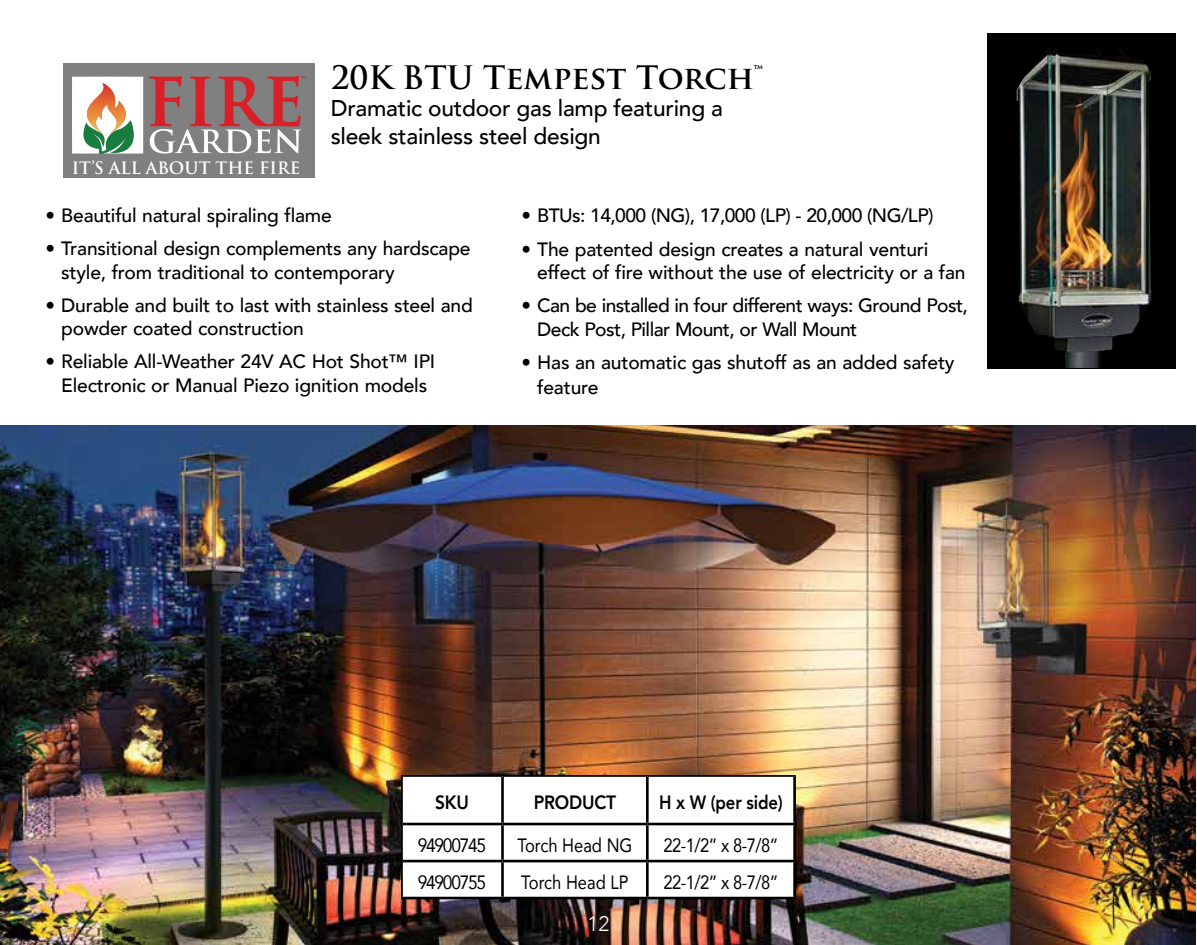
<style>
.page{position:relative;width:1197px;height:945px;background:#fff}
.page>*{position:absolute;margin:0;border:0;box-sizing:border-box;transform-origin:0 0}
.t1{font:700 31.5px "Trajan Pro";color:#000}
.t2{font:500 22.75px/27.3px "Avenir";letter-spacing:-.01em;color:#000}
.t3{font:300 21px "Avenir";color:#fff}
.t4{font:500 19.25px/23.1px "Avenir";letter-spacing:-.01em;color:#000}
.t5{font:500 19.25px/23.1px "Avenir";letter-spacing:-.03em;color:#000}
.t6{font:19.25px "Avenir";letter-spacing:-.05em;color:#000;scale:.86 1}
.t7{font:19.25px "Avenir";color:#000;scale:.86 1}
.t8{font:19.25px "Avenir";letter-spacing:-.07em;color:#000;scale:.9 1}
.t9{font:800 19.25px "Avenir";letter-spacing:-.01em;color:#000;scale:.87 1}
.t10{font:800 19.25px "Avenir";letter-spacing:-.01em;color:#000;scale:.9 1}
.t11{font:700 16.62px "Trajan Pro";color:#fff}
</style>
<div class="page">
<img style="left:0;top:425px;width:1195px;height:520px">
<svg style="left:403px;top:777px;width:390px;height:120px"></svg>
<hr style="left:501px;top:777px;width:3px;height:46px;background:#000">
<hr style="left:646px;top:777px;width:3px;height:46px;background:#000">
<hr style="left:793px;top:777px;width:3px;height:46px;background:#000">
<hr style="left:403px;top:823px;width:100px;height:2px;background:#000">
<hr style="left:503px;top:823px;width:144px;height:2px;background:#000">
<hr style="left:501px;top:825px;width:3px;height:35px;background:#000">
<hr style="left:647px;top:823px;width:149px;height:2px;background:#000">
<hr style="left:646px;top:825px;width:3px;height:35px;background:#000">
<hr style="left:793px;top:825px;width:3px;height:35px;background:#000">
<hr style="left:403px;top:860px;width:100px;height:2px;background:#000">
<hr style="left:503px;top:860px;width:144px;height:2px;background:#000">
<hr style="left:501px;top:862px;width:3px;height:35px;background:#000">
<hr style="left:647px;top:860px;width:149px;height:2px;background:#000">
<hr style="left:646px;top:862px;width:3px;height:35px;background:#000">
<hr style="left:793px;top:862px;width:3px;height:35px;background:#000">
<hr style="left:401px;top:897px;width:102px;height:2px;background:#000">
<hr style="left:503px;top:897px;width:144px;height:2px;background:#000">
<hr style="left:647px;top:897px;width:149px;height:2px;background:#000">
<hr style="left:401px;top:775px;width:102px;height:2px;background:#000">
<hr style="left:401px;top:777px;width:2px;height:47px;background:#000">
<hr style="left:503px;top:775px;width:144px;height:2px;background:#000">
<hr style="left:647px;top:775px;width:149px;height:2px;background:#000">
<hr style="left:401px;top:824px;width:2px;height:37px;background:#000">
<hr style="left:401px;top:861px;width:2px;height:36px;background:#000">
<div style="left:987px;top:33px;width:189px;height:336px;background:#000"></div>
<img style="left:1016px;top:49px;width:136px;height:319px">
<div style="left:63px;top:63px;width:252px;height:115px;background:#808080"></div>
<svg style="left:149px;top:76px;width:157px;height:78px"></svg>
<svg style="left:72px;top:77px;width:71px;height:77px;background:#d2d3be"></svg>
<p class="t11" style="left:72px;top:157px;width:230px">IT’S ALL ABOUT THE FIRE</p>
<h1 class="t1" style="left:331px;top:58px;width:433px">20K BTU Tempest Torch™</h1>
<p class="t2" style="left:331px;top:94px;width:394px">Dramatic outdoor gas lamp featuring a sleek stainless steel design</p>
<p class="t4" style="left:46px;top:203px;width:288px">• Beautiful natural spiraling flame</p>
<p class="t4" style="left:61px;top:236px;width:411px;text-indent:-16px">• Transitional design complements any hardscape style, from traditional to contemporary</p>
<p class="t4" style="left:61px;top:293px;width:413px;text-indent:-16px">• Durable and built to last with stainless steel and powder coated construction</p>
<p class="t4" style="left:46px;top:349px;width:391px;text-align:center">• Reliable All-Weather 24V AC Hot Shot™ IPI<br>Electronic or Manual Piezo ignition models</p>
<p class="t5" style="left:521px;top:203px;width:414px">• BTUs: 14,000 (NG), 17,000 (LP) - 20,000 (NG/LP)</p>
<p class="t4" style="left:537px;top:236px;width:430px;text-indent:-16px">• The patented design creates a natural venturi effect of fire without the use of electricity or a fan</p>
<p class="t5" style="left:537px;top:293px;width:432px;text-indent:-16px">• Can be installed in four different ways: Ground Post,<br>Deck Post, Pillar Mount, or Wall Mount</p>
<p class="t4" style="left:537px;top:349px;width:419px;line-height:25.2px;text-indent:-16px">• Has an automatic gas shutoff as an added safety feature</p>
<p class="t10" style="left:435px;top:788px;width:39px">SKU</p>
<p class="t10" style="left:534px;top:788px;width:93px">PRODUCT</p>
<p class="t9" style="left:659px;top:788px;width:144px">H x W (per side)</p>
<p class="t8" style="left:418px;top:830px;width:78px">94900745</p>
<p class="t7" style="left:517px;top:830px;width:135px">Torch Head NG</p>
<p class="t6" style="left:664px;top:830px;width:135px">22-1/2” x 8-7/8”</p>
<p class="t8" style="left:418px;top:867px;width:78px">94900755</p>
<p class="t7" style="left:521px;top:867px;width:126px">Torch Head LP</p>
<p class="t6" style="left:663px;top:867px;width:135px">22-1/2” x 8-7/8”</p>
<p class="t3" style="left:588px;top:911px;width:23px">12</p>
</div>
